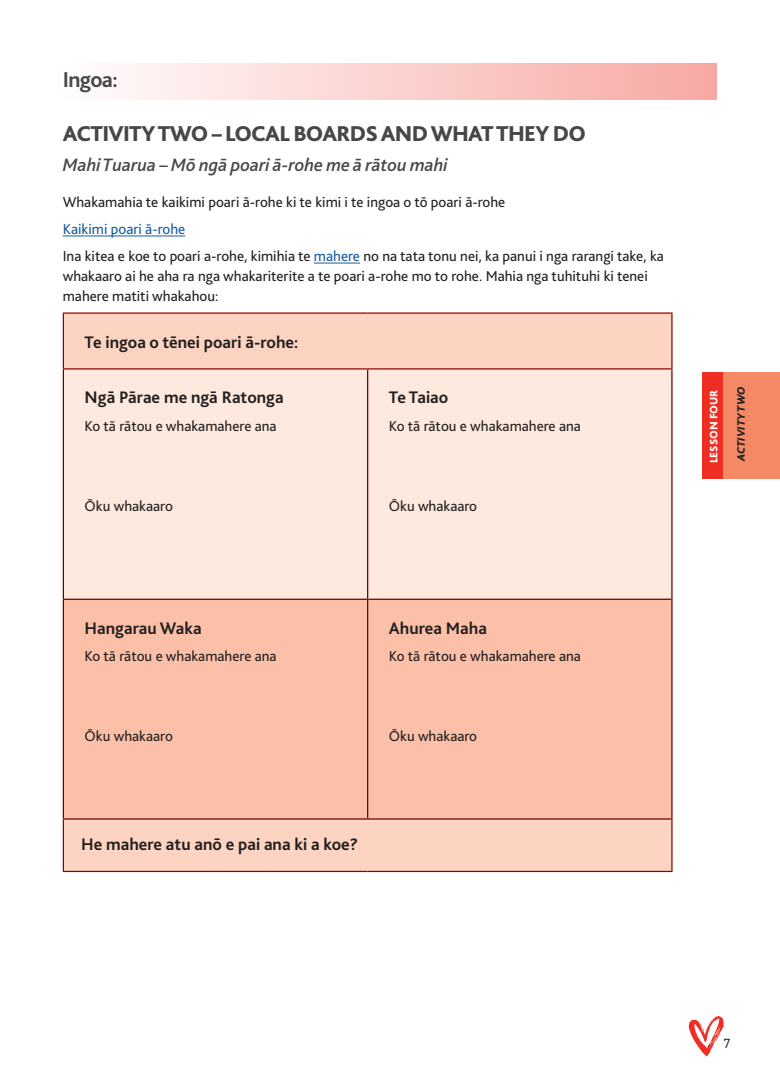
<style>
.page{position:relative;width:780px;height:1088px;background:#fff}
.page>*{position:absolute;margin:0;border:0;box-sizing:border-box;transform-origin:0 0}
.t1{font:800 22.5px "Bliss";letter-spacing:-.03em;color:#464748}
.t2{font:700 22.5px "Bliss";letter-spacing:-.03em;color:#464748}
.t3{font:italic 500 18.75px "Bliss";color:#464748}
.t4{font:700 17.5px "Bliss";color:#231f20}
.t5{font:15px/20px "Bliss";color:#231f20}
.t6{font:15px "Bliss";color:#175d9e}
.t7{font:15px "National";color:#231f20}
.t8{font:italic 800 11.25px "Bliss";color:#231f20}
.t9{font:800 11.25px "Bliss";color:#fff}
.s1{color:#175d9e}
</style>
<div class="page">
<svg style="left:688px;top:1016px;width:35px;height:40px"></svg>
<hr style="left:63px;top:236px;width:122px;height:1px;background:#175d9e">
<hr style="left:314px;top:263px;width:46px;height:1px;background:#175d9e">
<div style="left:64px;top:314px;width:607px;height:557px;background:#fcd4c1"></div>
<div style="left:64px;top:369px;width:607px;height:230px;background:#fde9dd"></div>
<div style="left:64px;top:600px;width:607px;height:218px;background:#fbc0a7"></div>
<hr style="left:63px;top:819px;width:1px;height:52px;background:#8d0203">
<hr style="left:671px;top:819px;width:1px;height:52px;background:#8d0203">
<hr style="left:63px;top:871px;width:304px;height:1px;background:#8d0203">
<hr style="left:367px;top:871px;width:305px;height:1px;background:#8d0203">
<hr style="left:63px;top:312px;width:304px;height:2px;background:#8d0203">
<hr style="left:63px;top:314px;width:1px;height:54px;background:#8d0203">
<hr style="left:367px;top:312px;width:305px;height:2px;background:#8d0203">
<hr style="left:671px;top:314px;width:1px;height:54px;background:#8d0203">
<hr style="left:63px;top:368px;width:304px;height:1px;background:#8d0203">
<hr style="left:367px;top:368px;width:305px;height:1px;background:#8d0203">
<hr style="left:64px;top:599px;width:303px;height:1px;background:#6b0000">
<hr style="left:368px;top:599px;width:303px;height:1px;background:#6b0000">
<hr style="left:63px;top:369px;width:1px;height:230px;background:#6b0000">
<hr style="left:367px;top:369px;width:1px;height:230px;background:#6b0000">
<hr style="left:671px;top:369px;width:1px;height:230px;background:#6b0000">
<hr style="left:63px;top:599px;width:1px;height:219px;background:#6b0000">
<hr style="left:367px;top:599px;width:1px;height:219px;background:#6b0000">
<hr style="left:671px;top:599px;width:1px;height:219px;background:#6b0000">
<hr style="left:63px;top:818px;width:304px;height:1px;background:#6b0000">
<hr style="left:367px;top:818px;width:305px;height:1px;background:#6b0000">
<div style="left:702px;top:372px;width:29px;height:107px;background:#ee2e22"></div>
<div style="left:723px;top:372px;width:56px;height:107px;background:#f58966"></div>
<div style="left:63px;top:63px;width:654px;height:36px;background:linear-gradient(to right,#fefdfd,#f8a8a3)"></div>
<h3 class="t2" style="left:63px;top:65px;width:56px">Ingoa:</h3>
<h3 class="t1" style="left:63px;top:120px;width:525px">ACTIVITY TWO – LOCAL BOARDS AND WHAT THEY DO</h3>
<h3 class="t3" style="left:63px;top:153px;width:386px">Mahi Tuarua – Mō ngā poari ā-rohe me ā rātou mahi</h3>
<p class="t5" style="left:63px;top:192px;width:444px">Whakamahia te kaikimi poari ā-rohe ki te kimi i te ingoa o tō poari ā-rohe</p>
<p class="t6" style="left:63px;top:219px;width:124px">Kaikimi poari ā-rohe</p>
<p class="t5" style="left:63px;top:246px;width:602px">Ina kitea e koe to poari a-rohe, kimihia te <span class="s1">mahere</span> no na tata tonu nei, ka panui i nga rarangi take, ka whakaaro ai he aha ra nga whakariterite a te poari a-rohe mo to rohe. Mahia nga tuhituhi ki tenei mahere matiti whakahou:</p>
<p class="t4" style="left:85px;top:331px;width:215px">Te ingoa o tēnei poari ā-rohe:</p>
<p class="t4" style="left:85px;top:387px;width:200px">Ngā Pārae me ngā Ratonga</p>
<p class="t5" style="left:85px;top:415px;width:193px">Ko tā rātou e whakamahere ana</p>
<p class="t5" style="left:85px;top:495px;width:90px">Ōku whakaaro</p>
<p class="t4" style="left:389px;top:387px;width:61px">Te Taiao</p>
<p class="t5" style="left:389px;top:415px;width:193px">Ko tā rātou e whakamahere ana</p>
<p class="t5" style="left:389px;top:495px;width:90px">Ōku whakaaro</p>
<p class="t4" style="left:85px;top:617px;width:119px">Hangarau Waka</p>
<p class="t5" style="left:85px;top:646px;width:193px">Ko tā rātou e whakamahere ana</p>
<p class="t5" style="left:85px;top:726px;width:90px">Ōku whakaaro</p>
<p class="t4" style="left:389px;top:617px;width:100px">Ahurea Maha</p>
<p class="t5" style="left:389px;top:646px;width:193px">Ko tā rātou e whakamahere ana</p>
<p class="t5" style="left:389px;top:726px;width:90px">Ōku whakaaro</p>
<p class="t4" style="left:81px;top:833px;width:279px">He mahere atu anō e pai ana ki a koe?</p>
<p class="t9" style="left:706px;top:463px;width:75px;rotate:-90deg">LESSON FOUR</p>
<p class="t8" style="left:734px;top:461px;width:76px;rotate:-90deg">ACTIVITY TWO</p>
<p class="t7" style="left:723px;top:1032px;width:8px">7</p>
</div>
